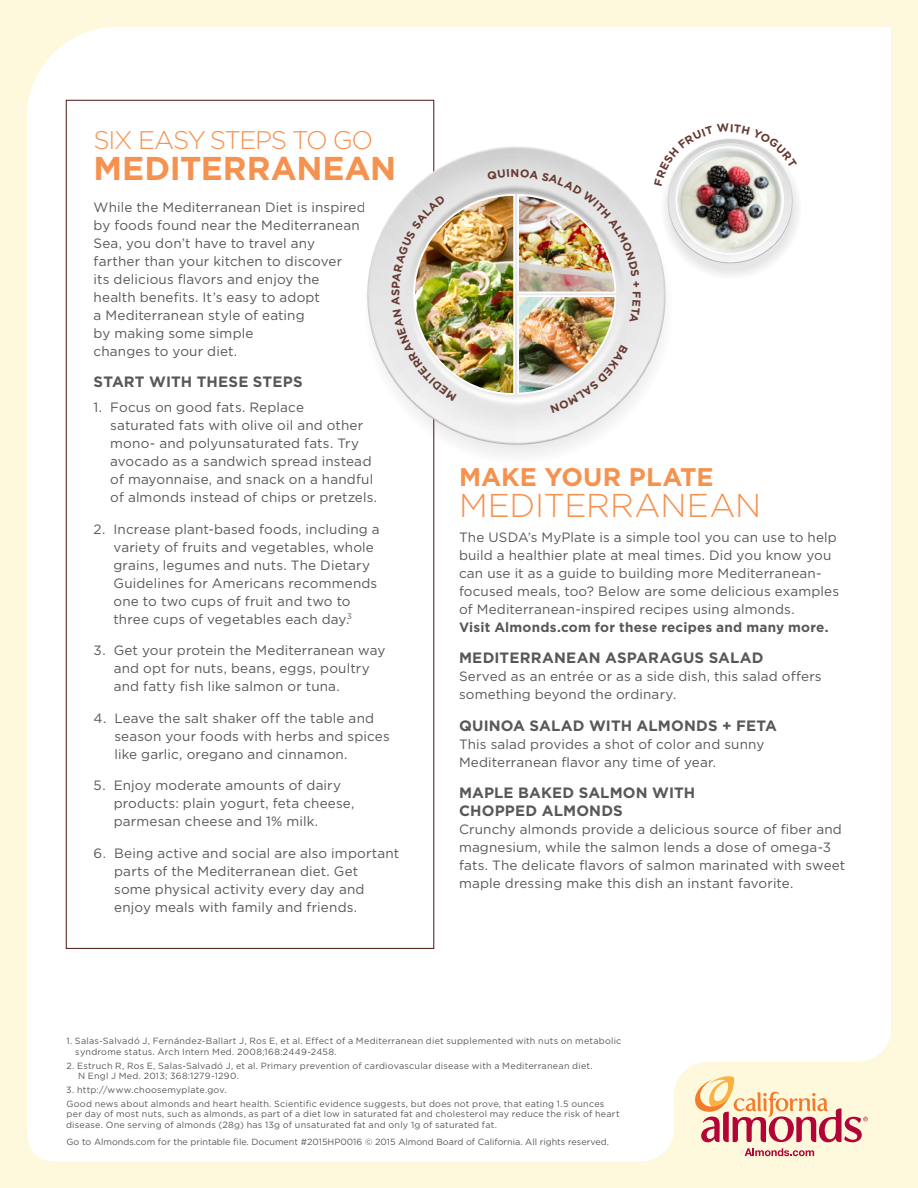
<style>
.page{position:relative;width:918px;height:1188px;background:#fef8dd}
.page>*{position:absolute;margin:0;border:0;box-sizing:border-box;transform-origin:0 0}
.Body1{font:700 33px "Gotham";letter-spacing:-.005em;color:#f6924f}
.New_heads{font:300 33px "Gotham";letter-spacing:-.005em;color:#f6924f}
.Body1-2{font:300 25.5px "Gotham";letter-spacing:-.055em;color:#f6924f}
.New_heads-2{font:700 25.5px "Gotham";color:#f6924f}
.Body1-3{font:700 15px/18px "Gotham";letter-spacing:.01em;color:#57585a}
.New_heads-3{font:700 15px "Gotham";letter-spacing:.01em;color:#57585a}
.Body1-4{font:13.5px/18px "Gotham";letter-spacing:.01em;color:#57585a}
.New_heads-4{font:700 11.25px "Gotham";color:#663932}
.Body{font:9px/10.5px "Gotham";letter-spacing:.025em;color:#57585a}
.Body-2{font:9px "Gotham";color:#57585a}
.s1{font-weight:700}
</style>
<div class="page">
<div style="left:27px;top:27px;width:864px;height:1135px;background:#fff"></div>
<svg style="left:367px;top:146px;width:299px;height:299px"></svg>
<div style="left:671px;top:149px;width:121px;height:120px;background:#e6e6e6;border-radius:50%"></div>
<svg style="left:668px;top:138px;width:125px;height:125px"></svg>
<img style="left:676px;top:147px;width:107px;height:107px;border-radius:53px">
<img style="left:391px;top:169px;width:249px;height:244px">
<svg style="left:654px;top:124px;width:143px;height:88px"></svg>
<p class="Body1-2" style="left:94px;top:126px;width:281px">SIX EASY STEPS TO GO</p>
<p class="Body1" style="left:94px;top:150px;width:304px">MEDITERRANEAN</p>
<p class="Body1-4" style="left:94px;top:198px;width:274px">While the Mediterranean Diet is inspired by foods found near the Mediterranean<br>Sea, you don’t have to travel any<br>farther than your kitchen to discover<br>its delicious flavors and enjoy the<br>health benefits. It’s easy to adopt<br>a Mediterranean style of eating<br>by making some simple<br>changes to your diet.</p>
<p class="New_heads-3" style="left:94px;top:373px;width:210px">START WITH THESE STEPS</p>
<p class="Body1-4" style="left:110px;top:398px;width:268px;text-indent:-17px">1. Focus on good fats. Replace<br>saturated fats with olive oil and other mono- and polyunsaturated fats. Try avocado as a sandwich spread instead of mayonnaise, and snack on a handful of almonds instead of chips or pretzels.</p>
<p class="Body1-4" style="left:114px;top:520px;width:268px;text-indent:-20px">2. Increase plant-based foods, including a variety of fruits and vegetables, whole grains, legumes and nuts. The Dietary Guidelines for Americans recommends one to two cups of fruit and two to three cups of vegetables each day.<sup>3</sup></p>
<p class="Body1-4" style="left:114px;top:641px;width:273px;text-indent:-20px">3. Get your protein the Mediterranean way and opt for nuts, beans, eggs, poultry and fatty fish like salmon or tuna.</p>
<p class="Body1-4" style="left:114px;top:709px;width:277px;text-indent:-21px">4. Leave the salt shaker off the table and season your foods with herbs and spices like garlic, oregano and cinnamon.</p>
<p class="Body1-4" style="left:114px;top:776px;width:242px;text-indent:-20px">5. Enjoy moderate amounts of dairy products: plain yogurt, feta cheese, parmesan cheese and 1% milk.</p>
<p class="Body1-4" style="left:114px;top:844px;width:287px;text-indent:-21px">6. Being active and social are also important parts of the Mediterranean diet. Get<br>some physical activity every day and enjoy meals with family and friends.</p>
<p class="New_heads-4" style="left:389px;top:296px;width:9px;rotate:-90deg">S</p>
<p class="New_heads-4" style="left:511px;top:166px;width:10px">N</p>
<p class="New_heads-4" style="left:643px;top:291px;width:9px;rotate:90deg">F</p>
<p class="New_heads-2" style="left:459px;top:462px;width:256px">MAKE YOUR PLATE</p>
<p class="New_heads" style="left:459px;top:488px;width:304px">MEDITERRANEAN</p>
<p class="Body1-4" style="left:459px;top:528px;width:382px">The USDA’s MyPlate is a simple tool you can use to help build a healthier plate at meal times. Did you know you can use it as a guide to building more Mediterranean&shy;focused meals, too? Below are some delicious examples of Mediterranean-inspired recipes using almonds.<br><span class="s1">Visit Almonds.com for these recipes and many more.</span></p>
<p class="New_heads-3" style="left:459px;top:649px;width:306px">MEDITERRANEAN ASPARAGUS SALAD</p>
<p class="Body1-4" style="left:459px;top:667px;width:364px">Served as an entrée or as a side dish, this salad offers something beyond the ordinary.</p>
<p class="Body1-3" style="left:459px;top:716px;width:320px">QUINOA SALAD WITH ALMONDS + FETA</p>
<p class="Body1-4" style="left:459px;top:735px;width:307px">This salad provides a shot of color and sunny<br>Mediterranean flavor any time of year.</p>
<p class="Body1-3" style="left:459px;top:784px;width:238px">MAPLE BAKED SALMON WITH<br>CHOPPED ALMONDS</p>
<p class="Body1-4" style="left:459px;top:820px;width:388px">Crunchy almonds provide a delicious source of fiber and magnesium, while the salmon lends a dose of omega-3 fats. The delicate flavors of salmon marinated with sweet maple dressing make this dish an instant favorite.</p>
<p class="Body" style="left:75px;top:1036px;width:548px;text-indent:-9px">1. Salas-Salvadó J, Fernández-Ballart J, Ros E, et al. Effect of a Mediterranean diet supplemented with nuts on metabolic syndrome status. Arch Intern Med. 2008;168:2449-2458.</p>
<p class="Body" style="left:78px;top:1060px;width:516px;text-indent:-12px">2. Estruch R, Ros E, Salas-Salvadó J, et al. Primary prevention of cardiovascular disease with a Mediterranean diet.<br>N Engl J Med. 2013; 368:1279-1290.</p>
<p class="Body" style="left:66px;top:1084px;width:162px">3. http://www.choosemyplate.gov.</p>
<p class="Body" style="left:66px;top:1098px;width:555px">Good news about almonds and heart health. Scientific evidence suggests, but does not prove, that eating 1.5 ounces per day of most nuts, such as almonds, as part of a diet low in saturated fat and cholesterol may reduce the risk of heart disease. One serving of almonds (28g) has 13g of unsaturated fat and only 1g of saturated fat.</p>
<p class="Body-2" style="left:66px;top:1137px;width:544px">Go to Almonds.com for the printable file. Document #2015HP0016 © 2015 Almond Board of California. All rights reserved.</p>
</div>
